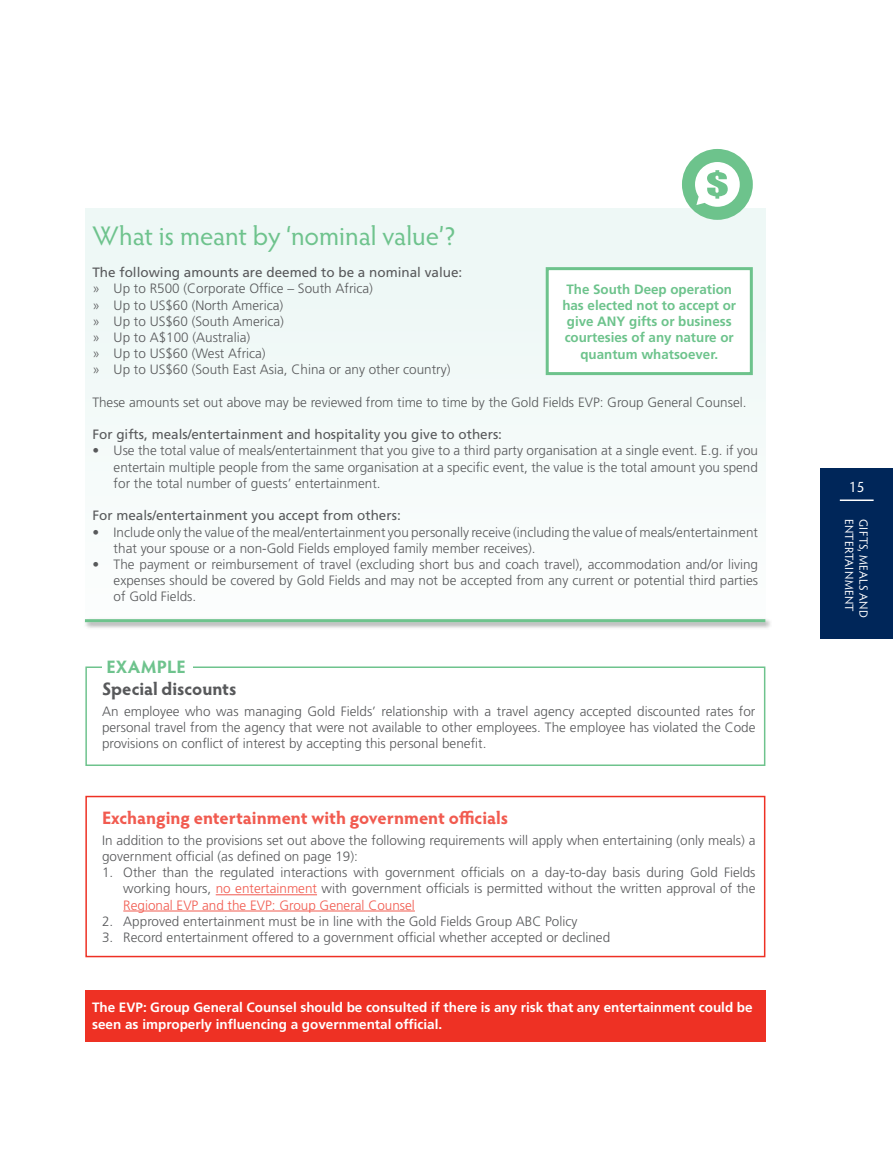
<style>
.page{position:relative;width:893px;height:1149px;background:#fff}
.page>*{position:absolute;margin:0;border:0;box-sizing:border-box;transform-origin:0 0}
.t1{font:27px "Hypatia Sans Pro";color:#6ec38d}
.t2{font:700 18px "Hypatia Sans Pro";letter-spacing:-.005em;color:#f15b50}
.t3{font:700 18px "Hypatia Sans Pro";letter-spacing:-.005em;color:#58595b}
.t4{font:700 18px "Hypatia Sans Pro";letter-spacing:.025em;color:#6ec38d}
.t5{font:15px "Hypatia Sans Pro";color:#fff}
.t6{font:300 13.5px/16.2px "Frutiger LT Std";color:#58595b;text-align:justify}
.t7{font:13.5px "Frutiger LT Std";color:#58595b}
.t8{font:700 13.5px/16.2px "Frutiger LT Std";color:#fff}
.t9{font:700 13.5px/16.2px "Frutiger LT Std";color:#6dc38c;text-align:center}
.t10{font:12px "Hypatia Sans Pro";letter-spacing:.025em;color:#fff}
.s1{color:#f15b50}
</style>
<div class="page">
<div style="left:820px;top:468px;width:73px;height:170px;background:#002659"></div>
<hr style="left:840px;top:499px;width:34px;height:2px;background:#fff">
<div style="left:85px;top:666px;width:680px;height:99px;background:#fff;border:2px solid #6ec38d"></div>
<div style="left:85px;top:795px;width:680px;height:161px;background:#fff;border:2px solid #ee3124"></div>
<div style="left:102px;top:654px;width:90px;height:24px;background:#fff"></div>
<div style="left:85px;top:208px;width:680px;height:417px;background:#eef8f6"></div>
<div style="left:83px;top:617px;width:690px;height:12px;background:#000;opacity:.45"></div>
<hr style="left:85px;top:619px;width:680px;height:3px;background:#6dc38c">
<div style="left:682px;top:149px;width:71px;height:71px;background:#6dc38c;border-radius:50%"></div>
<svg style="left:695px;top:162px;width:45px;height:45px"></svg>
<div style="left:546px;top:267px;width:207px;height:108px;background:#fff;border:3px solid #6dc38c"></div>
<hr style="left:216px;top:894px;width:101px;height:1px;background:#f15b50">
<hr style="left:123px;top:910px;width:292px;height:1px;background:#f15b50">
<div style="left:85px;top:990px;width:680px;height:51px;background:#ee3124"></div>
<h1 class="t1" style="left:92px;top:218px;width:365px">What is meant by ‘nominal value’?</h1>
<p class="t7" style="left:92px;top:264px;width:371px">The following amounts are deemed to be a nominal value:</p>
<p class="t6" style="left:92px;top:281px;width:360px;text-align:left">» Up to R500 (Corporate Office – South Africa)<br>» Up to US$60 (North America)<br>» Up to US$60 (South America)<br>» Up to A$100 (Australia)<br>» Up to US$60 (West Africa)<br>» Up to US$60 (South East Asia, China or any other country)</p>
<p class="t6" style="left:92px;top:394px;width:656px">These amounts set out above may be reviewed from time to time by the Gold Fields EVP: Group General Counsel.</p>
<p class="t7" style="left:92px;top:426px;width:411px">For gifts, meals/entertainment and hospitality you give to others:</p>
<p class="t6" style="left:114px;top:443px;width:646px;text-indent:-21px">• Use the total value of meals/entertainment that you give to a third party organisation at a single event. E.g. if you entertain multiple people from the same organisation at a specific event, the value is the total amount you spend for the total number of guests’ entertainment.</p>
<p class="t7" style="left:92px;top:507px;width:310px">For meals/entertainment you accept from others:</p>
<p class="t6" style="left:114px;top:524px;width:646px;text-indent:-21px">• Include only the value of the meal/entertainment you personally receive (including the value of meals/entertainment that your spouse or a non-Gold Fields employed family member receives).</p>
<p class="t6" style="left:114px;top:556px;width:646px;text-indent:-21px">• The payment or reimbursement of travel (excluding short bus and coach travel), accommodation and/or living expenses should be covered by Gold Fields and may not be accepted from any current or potential third parties of Gold Fields.</p>
<p class="t9" style="left:562px;top:281px;width:175px">The South Deep operation has elected not to accept or give ANY gifts or business courtesies of any nature or quantum whatsoever.</p>
<h2 class="t4" style="left:107px;top:654px;width:81px">EXAMPLE</h2>
<h2 class="t3" style="left:102px;top:676px;width:136px">Special discounts</h2>
<p class="t6" style="left:102px;top:703px;width:655px">An employee who was managing Gold Fields’ relationship with a travel agency accepted discounted rates for personal travel from the agency that were not available to other employees. The employee has violated the Code provisions on conflict of interest by accepting this personal benefit.</p>
<h2 class="t2" style="left:102px;top:805px;width:407px">Exchanging entertainment with government officials</h2>
<p class="t6" style="left:102px;top:832px;width:655px">In addition to the provisions set out above the following requirements will apply when entertaining (only meals) a government official (as defined on page 19):</p>
<p class="t6" style="left:123px;top:864px;width:634px;text-indent:-21px">1. Other than the regulated interactions with government officials on a day-to-day basis during Gold Fields working hours, <span class="s1">no entertainment</span> with government officials is permitted without the written approval of the <span class="s1">Regional EVP and the EVP: Group General Counsel</span></p>
<p class="t6" style="left:102px;top:913px;width:477px">2. Approved entertainment must be in line with the Gold Fields Group ABC Policy</p>
<p class="t6" style="left:102px;top:929px;width:510px">3. Record entertainment offered to a government official whether accepted or declined</p>
<p class="t8" style="left:92px;top:999px;width:662px">The EVP: Group General Counsel should be consulted if there is any risk that any entertainment could be seen as improperly influencing a governmental official.</p>
<p class="t5" style="left:849px;top:477px;width:17px">15</p>
<p class="t10" style="left:857px;top:519px;width:94px;rotate:90deg">ENTERTAINMENT</p>
<p class="t10" style="left:872px;top:519px;width:100px;rotate:90deg">GIFTS, MEALS AND</p>
</div>
